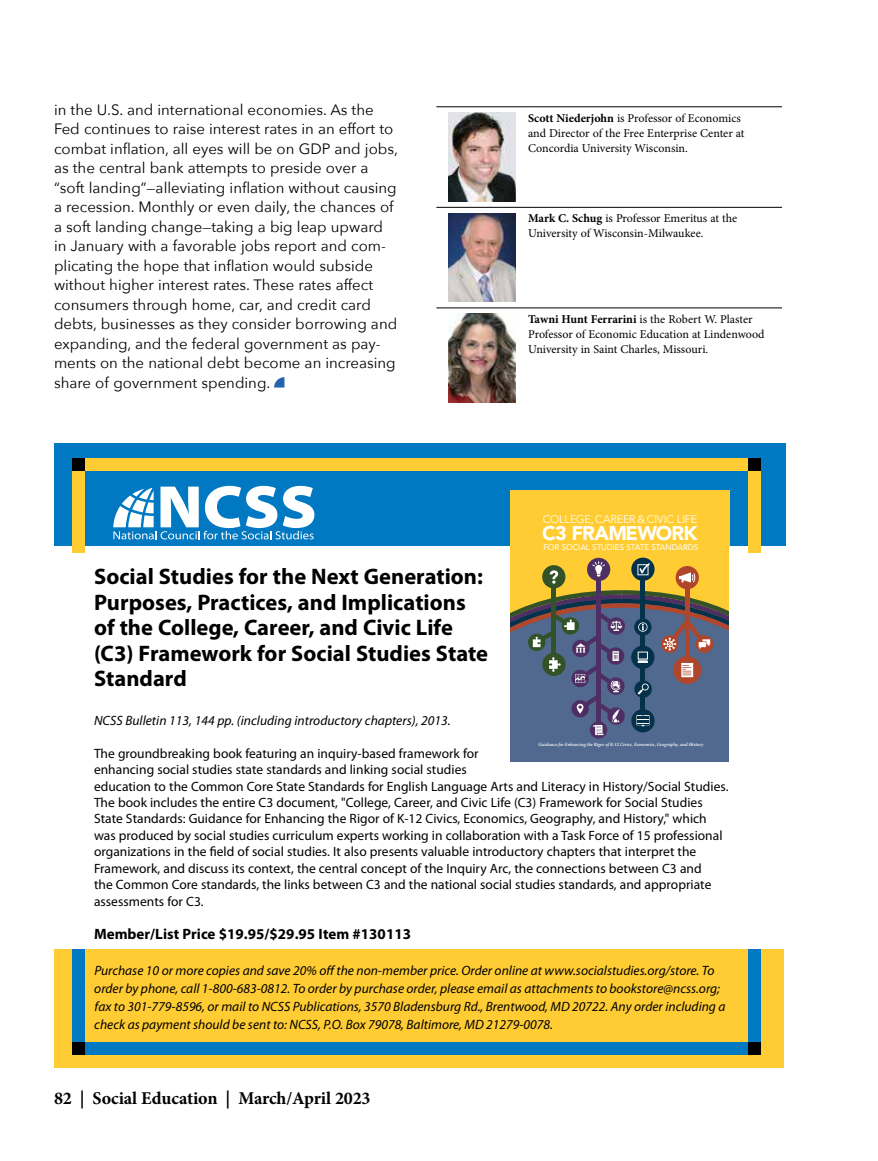
<style>
.page{position:relative;width:878px;height:1161px;background:#fff}
.page>*{position:absolute;margin:0;border:0;box-sizing:border-box;transform-origin:0 0}
.t1{font:700 22.5px/25.5px "Myriad Pro";color:#000}
.t2{font:900 19.65px "Avenir LT Std";letter-spacing:-.045em;color:#fff}
.t3{font:700 18px "Minion Pro";letter-spacing:-.01em;color:#000}
.t4{font:15px/19.5px "Avenir Next";color:#000}
.t5{font:700 15px "Myriad Pro";color:#000}
.t6{font:13.5px/16.5px "Myriad Pro";color:#000}
.t7{font:italic 13.5px/18px "Myriad Pro";color:#000}
.t8{font:12px/15px "Minion Pro";letter-spacing:-.005em;color:#000}
.t9{font:300 10.95px "Avenir LT Std";letter-spacing:-.015em;color:#fff}
.t10{font:8.1px "Avenir LT Std";letter-spacing:-.005em;color:#fff}
.t11{font:italic 600 4.8px "Minion Pro";letter-spacing:-.005em;color:#fff}
.s1{font-weight:700}
</style>
<div class="page">
<svg style="left:274px;top:377px;width:10px;height:11px"></svg>
<hr style="left:436px;top:106px;width:92px;height:1px;background:#000">
<hr style="left:528px;top:106px;width:254px;height:1px;background:#000">
<hr style="left:436px;top:207px;width:92px;height:1px;background:#000">
<hr style="left:528px;top:207px;width:254px;height:1px;background:#000">
<hr style="left:436px;top:308px;width:92px;height:1px;background:#000">
<hr style="left:528px;top:308px;width:254px;height:1px;background:#000">
<img style="left:448px;top:113px;width:67px;height:88px">
<img style="left:448px;top:213px;width:67px;height:89px">
<img style="left:448px;top:314px;width:67px;height:88px">
<div style="left:54px;top:444px;width:732px;height:102px;background:#0079c2"></div>
<svg style="left:113px;top:486px;width:202px;height:53px"></svg>
<div style="left:72px;top:471px;width:12px;height:81px;background:#ffcd33"></div>
<div style="left:84px;top:459px;width:664px;height:12px;background:#ffcd33"></div>
<div style="left:72px;top:459px;width:12px;height:12px;background:#000"></div>
<div style="left:748px;top:471px;width:12px;height:81px;background:#ffcd33"></div>
<div style="left:748px;top:459px;width:12px;height:12px;background:#000"></div>
<div style="left:54px;top:950px;width:729px;height:118px;background:#ffcd33"></div>
<div style="left:748px;top:950px;width:12px;height:93px;background:#0079c2"></div>
<div style="left:84px;top:1043px;width:664px;height:12px;background:#0079c2"></div>
<div style="left:748px;top:1043px;width:12px;height:12px;background:#000"></div>
<div style="left:72px;top:950px;width:12px;height:93px;background:#0079c2"></div>
<div style="left:72px;top:1043px;width:12px;height:12px;background:#000"></div>
<div style="left:510px;top:490px;width:219px;height:133px;background:#ffcd33"></div>
<div style="left:587px;top:558px;width:23px;height:23px;background:#4e2f63;border-radius:50%"></div>
<hr style="left:596px;top:576px;width:4px;height:146px;background:#4e2f63">
<div style="left:542px;top:565px;width:23px;height:23px;background:#335228;border-radius:50%"></div>
<div style="left:551px;top:578px;width:5px;height:93px;background:#335228"></div>
<div style="left:631px;top:558px;width:23px;height:23px;background:#04324b;border-radius:50%"></div>
<div style="left:640px;top:577px;width:5px;height:151px;background:#04324b"></div>
<div style="left:675px;top:566px;width:23px;height:23px;background:#af462b;border-radius:50%"></div>
<hr style="left:685px;top:577px;width:4px;height:103px;background:#af462b">
<svg style="left:549px;top:570px;width:9px;height:14px"></svg>
<svg style="left:679px;top:572px;width:16px;height:11px"></svg>
<svg style="left:637px;top:563px;width:12px;height:12px"></svg>
<svg style="left:592px;top:561px;width:13px;height:16px"></svg>
<svg style="left:510px;top:590px;width:219px;height:172px;background:#5b657a"></svg>
<p class="t4" style="left:54px;top:99px;width:345px">in the U.S. and international economies. As the Fed continues to raise interest rates in an effort to combat inflation, all eyes will be on GDP and jobs, as the central bank attempts to preside over a “soft landing”—alleviating inflation without causing a recession. Monthly or even daily, the chances of a soft landing change—taking a big leap upward in January with a favorable jobs report and com&shy;plicating the hope that inflation would subside without higher interest rates. These rates affect consumers through home, car, and credit card debts, businesses as they consider borrowing and expanding, and the federal government as pay&shy;ments on the national debt become an increasing share of government spending.</p>
<p class="t8" style="left:528px;top:110px;width:218px"><span class="s1">Scott Niederjohn</span> is Professor of Economics and Director of the Free Enterprise Center at<br>Concordia University Wisconsin.</p>
<p class="t8" style="left:528px;top:211px;width:211px"><span class="s1">Mark C. Schug</span> is Professor Emeritus at the<br>University of Wisconsin-Milwaukee.</p>
<p class="t8" style="left:528px;top:311px;width:238px"><span class="s1">Tawni Hunt Ferrarini</span> is the Robert W. Plaster<br>Professor of Economic Education at Lindenwood<br>University in Saint Charles, Missouri.</p>
<p class="t9" style="left:543px;top:513px;width:156px">COLLEGE, CAREER &amp; CIVIC LIFE</p>
<h2 class="t2" style="left:542px;top:522px;width:157px">C3 FRAMEWORK</h2>
<p class="t10" style="left:543px;top:542px;width:156px">FOR SOCIAL STUDIES STATE STANDARDS</p>
<h1 class="t1" style="left:94px;top:564px;width:395px">Social Studies for the Next Generation:<br>Purposes, Practices, and Implications of the College, Career, and Civic Life (C3) Framework for Social Studies State Standard</h1>
<p class="t7" style="left:94px;top:711px;width:358px">NCSS Bulletin 113, 144 pp. (including introductory chapters), 2013.</p>
<p class="t6" style="left:94px;top:745px;width:636px">The groundbreaking book featuring an inquiry-based framework for<br>enhancing social studies state standards and linking social studies<br>education to the Common Core State Standards for English Language Arts and Literacy in History/Social Studies.<br>The book includes the entire C3 document, "College, Career, and Civic Life (C3) Framework for Social Studies State Standards: Guidance for Enhancing the Rigor of K-12 Civics, Economics, Geography, and History," which was produced by social studies curriculum experts working in collaboration with a Task Force of 15 professional organizations in the field of social studies. It also presents valuable introductory chapters that interpret the Framework, and discuss its context, the central concept of the Inquiry Arc, the connections between C3 and<br>the Common Core standards, the links between C3 and the national social studies standards, and appropriate assessments for C3.</p>
<p class="t5" style="left:94px;top:926px;width:318px">Member/List Price $19.95/$29.95 Item #130113</p>
<p class="t11" style="left:538px;top:741px;width:166px">Guidance for Enhancing the Rigor of K-12 Civics, Economics, Geography, and History</p>
<p class="t7" style="left:94px;top:962px;width:632px">Purchase 10 or more copies and save 20% off the non-member price. Order online at www.socialstudies.org/store. To order by phone, call 1-800-683-0812. To order by purchase order, please email as attachments to bookstore@ncss.org; fax to 301-779-8596, or mail to NCSS Publications, 3570 Bladensburg Rd., Brentwood, MD 20722. Any order including a check as payment should be sent to: NCSS, P.O. Box 79078, Baltimore, MD 21279-0078.</p>
<h3 class="t3" style="left:54px;top:1086px;width:318px">82 | Social Education | March/April 2023</h3>
</div>
